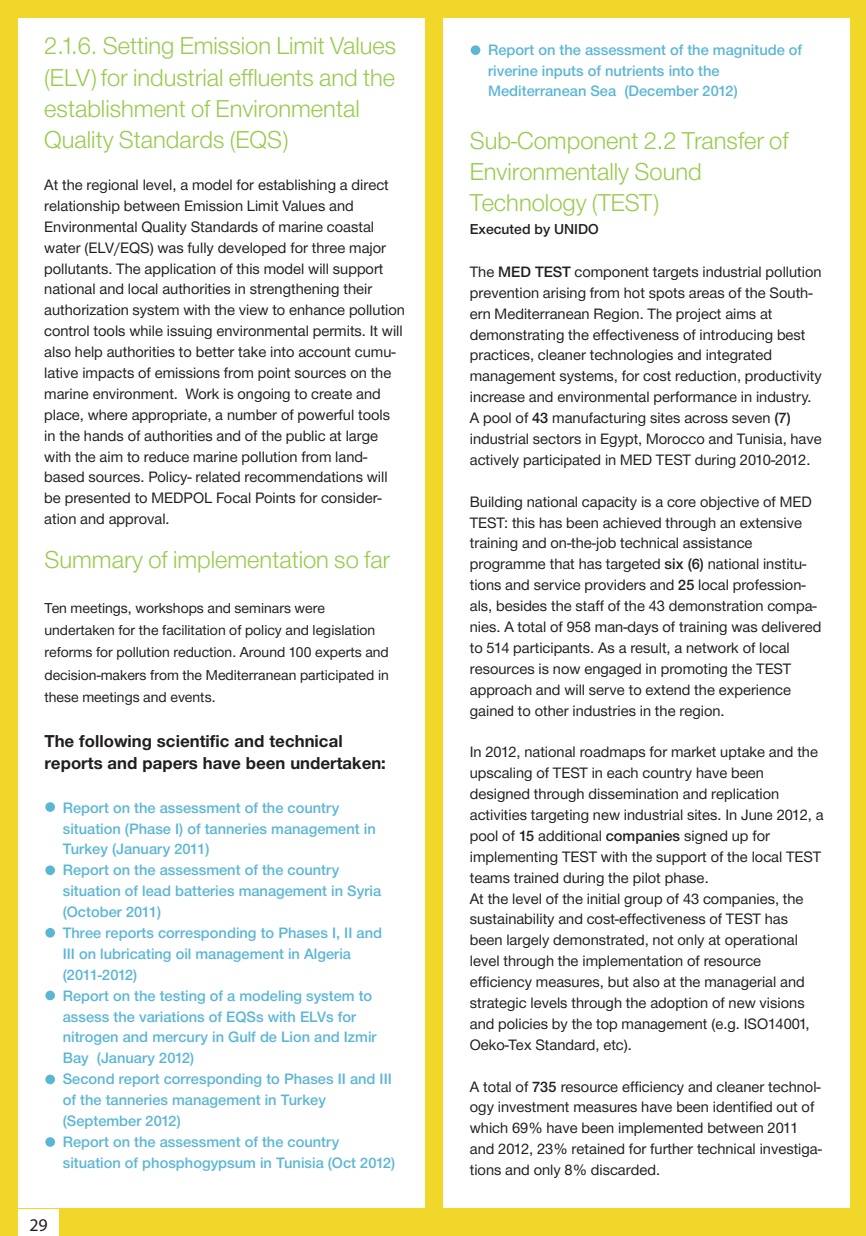
<style>
.page{position:relative;width:866px;height:1236px;background:#f2d72b}
.page>*{position:absolute;margin:0;border:0;box-sizing:border-box;transform-origin:0 0}
.t1{font:300 25.35px/31.3px "CF Helvetica";color:#98cb4e}
.t2{font:700 17.85px/22.4px "CF Helvetica";color:#221e1f}
.t3{font:17.85px "Myriad Pro";color:#231f20}
.t4{font:15.6px/20.9px "CF Helvetica";color:#231f20}
.t5{font:500 15.6px/20.9px "CF Helvetica";color:#5bb6d5}
.t6{font:14.85px/22.4px "CF Helvetica";color:#221e1f}
.t7{font:500 14.85px "CF Helvetica";color:#231f20}
.s1{font-weight:500}
</style>
<div class="page">
<div style="left:18px;top:18px;width:406px;height:1190px;background:#fff"></div>
<div style="left:444px;top:19px;width:406px;height:1189px;background:#fff"></div>
<div style="left:45px;top:802px;width:10px;height:10px;background:#5bb6d5;border-radius:50%"></div>
<div style="left:45px;top:865px;width:10px;height:10px;background:#5bb6d5;border-radius:50%"></div>
<div style="left:45px;top:928px;width:10px;height:10px;background:#5bb6d5;border-radius:50%"></div>
<div style="left:45px;top:991px;width:10px;height:9px;background:#5bb6d5;border-radius:50%"></div>
<div style="left:45px;top:1075px;width:10px;height:9px;background:#5bb6d5;border-radius:50%"></div>
<div style="left:45px;top:1137px;width:10px;height:10px;background:#5bb6d5;border-radius:50%"></div>
<div style="left:471px;top:45px;width:9px;height:10px;background:#5bb6d5;border-radius:50%"></div>
<div style="left:18px;top:1209px;width:41px;height:27px;background:#fff"></div>
<p class="t1" style="left:44px;top:33px;width:353px">2.1.6. Setting Emission Limit Values (ELV) for industrial effluents and the establishment of Environmental Quality Standards (EQS)</p>
<p class="t4" style="left:44px;top:176px;width:362px">At the regional level, a model for establishing a direct relationship between Emission Limit Values and Environmental Quality Standards of marine coastal water (ELV/EQS) was fully developed for three major pollutants. The application of this model will support national and local authorities in strengthening their authorization system with the view to enhance pollution control tools while issuing environmental permits. It will also help authorities to better take into account cumu&shy;lative impacts of emissions from point sources on the marine environment. Work is ongoing to create and place, where appropriate, a number of powerful tools in the hands of authorities and of the public at large with the aim to reduce marine pollution from land&shy;based sources. Policy- related recommendations will be presented to MEDPOL Focal Points for consider&shy;ation and approval.</p>
<p class="t1" style="left:44px;top:546px;width:347px">Summary of implementation so far</p>
<p class="t6" style="left:44px;top:598px;width:346px">Ten meetings, workshops and seminars were undertaken for the facilitation of policy and legislation reforms for pollution reduction. Around 100 experts and decision-makers from the Mediterranean participated in these meetings and events.</p>
<p class="t2" style="left:44px;top:731px;width:343px">The following scientific and technical reports and papers have been undertaken:</p>
<p class="t5" style="left:63px;top:798px;width:334px">Report on the assessment of the country situation (Phase I) of tanneries management in Turkey (January 2011)<br>Report on the assessment of the country situation of lead batteries management in Syria (October 2011)<br>Three reports corresponding to Phases I, II and III on lubricating oil management in Algeria (2011-2012)<br>Report on the testing of a modeling system to assess the variations of EQSs with ELVs for nitrogen and mercury in Gulf de Lion and Izmir Bay (January 2012)<br>Second report corresponding to Phases II and III of the tanneries management in Turkey (September 2012)<br>Report on the assessment of the country situation of phosphogypsum in Tunisia (Oct 2012)</p>
<p class="t3" style="left:29px;top:1218px;width:20px">29</p>
<p class="t5" style="left:488px;top:40px;width:316px">Report on the assessment of the magnitude of riverine inputs of nutrients into the<br>Mediterranean Sea (December 2012)</p>
<p class="t1" style="left:470px;top:127px;width:320px">Sub-Component 2.2 Transfer of<br>Environmentally Sound<br>Technology (TEST)</p>
<p class="t7" style="left:470px;top:224px;width:131px">Executed by UNIDO</p>
<p class="t4" style="left:470px;top:263px;width:353px">The <span class="s1">MED TEST</span> component targets industrial pollution prevention arising from hot spots areas of the South&shy;ern Mediterranean Region. The project aims at demonstrating the effectiveness of introducing best practices, cleaner technologies and integrated management systems, for cost reduction, productivity increase and environmental performance in industry.<br>A pool of <span class="s1">43</span> manufacturing sites across seven <span class="s1">(7) </span>industrial sectors in Egypt, Morocco and Tunisia, have actively participated in MED TEST during 2010-2012.</p>
<p class="t4" style="left:470px;top:493px;width:353px">Building national capacity is a core objective of MED TEST: this has been achieved through an extensive training and on-the-job technical assistance programme that has targeted <span class="s1">six (6)</span> national institu&shy;tions and service providers and <span class="s1">25</span> local profession&shy;als, besides the staff of the 43 demonstration compa&shy;nies. A total of 958 man-days of training was delivered to 514 participants. As a result, a network of local resources is now engaged in promoting the TEST approach and will serve to extend the experience gained to other industries in the region.</p>
<p class="t4" style="left:470px;top:743px;width:355px">In 2012, national roadmaps for market uptake and the upscaling of TEST in each country have been designed through dissemination and replication activities targeting new industrial sites. In June 2012, a pool of <span class="s1">15</span> additional <span class="s1">companies</span> signed up for implementing TEST with the support of the local TEST teams trained during the pilot phase.<br>At the level of the initial group of 43 companies, the sustainability and cost-effectiveness of TEST has been largely demonstrated, not only at operational level through the implementation of resource efficiency measures, but also at the managerial and strategic levels through the adoption of new visions and policies by the top management (e.g. ISO14001, Oeko-Tex Standard, etc).</p>
<p class="t4" style="left:470px;top:1077px;width:354px">A total of <span class="s1">735</span> resource efficiency and cleaner technol&shy;ogy investment measures have been identified out of which 69% have been implemented between 2011 and 2012, 23% retained for further technical investiga&shy;tions and only 8% discarded.</p>
</div>
